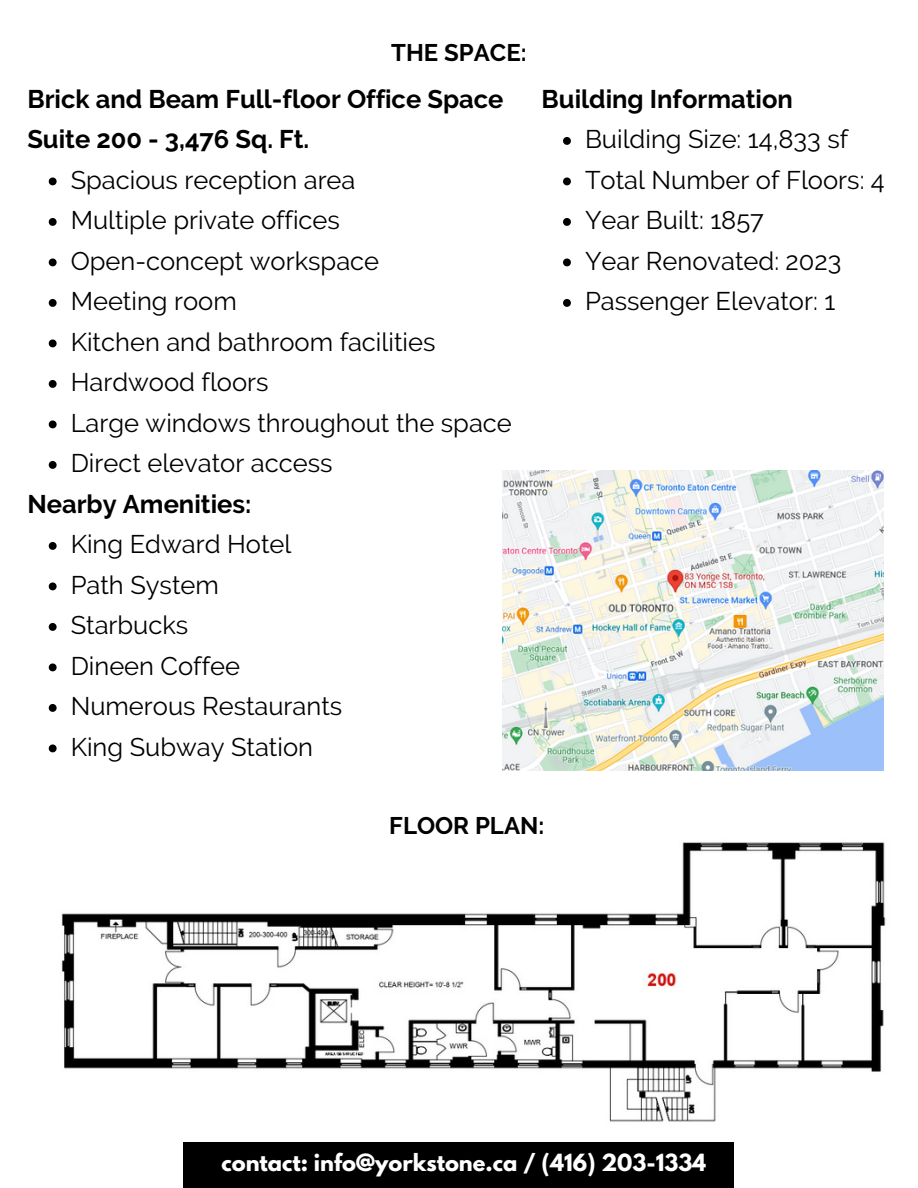
<style>
.page{position:relative;width:918px;height:1188px;background:#fff}
.page>*{position:absolute;margin:0;border:0;box-sizing:border-box;transform-origin:0 0}
.t1{font:25.5px "Raleway";color:#000}
.t2{font:700 25.5px/40.5px "Raleway";color:#000}
.t3{font:700 24px "Raleway";color:#000}
.t4{font:700 21px "League Spartan";color:#fff}
</style>
<div class="page">
<div style="left:184px;top:1142px;width:550px;height:46px;background:#000"></div>
<img style="left:61px;top:842px;width:825px;height:280px">
<img style="left:502px;top:471px;width:382px;height:299px">
<svg style="left:49px;top:177px;width:8px;height:8px"></svg>
<svg style="left:49px;top:218px;width:8px;height:8px"></svg>
<svg style="left:49px;top:258px;width:8px;height:8px"></svg>
<svg style="left:49px;top:299px;width:8px;height:8px"></svg>
<svg style="left:49px;top:339px;width:8px;height:8px"></svg>
<svg style="left:49px;top:380px;width:8px;height:8px"></svg>
<svg style="left:49px;top:420px;width:8px;height:8px"></svg>
<svg style="left:49px;top:461px;width:8px;height:8px"></svg>
<svg style="left:49px;top:542px;width:8px;height:8px"></svg>
<svg style="left:49px;top:582px;width:8px;height:8px"></svg>
<svg style="left:49px;top:623px;width:8px;height:8px"></svg>
<svg style="left:49px;top:663px;width:8px;height:8px"></svg>
<svg style="left:49px;top:704px;width:8px;height:8px"></svg>
<svg style="left:49px;top:744px;width:8px;height:8px"></svg>
<svg style="left:563px;top:137px;width:8px;height:8px"></svg>
<svg style="left:563px;top:177px;width:8px;height:8px"></svg>
<svg style="left:563px;top:218px;width:8px;height:8px"></svg>
<svg style="left:563px;top:258px;width:8px;height:8px"></svg>
<svg style="left:563px;top:299px;width:8px;height:8px"></svg>
<p class="t3" style="left:391px;top:38px;width:137px">THE SPACE:</p>
<p class="t2" style="left:27px;top:78px;width:478px">Brick and Beam Full-floor Office Space<br>Suite 200 - 3,476 Sq. Ft.</p>
<p class="t1" style="left:71px;top:165px;width:286px">Spacious reception area</p>
<p class="t1" style="left:71px;top:205px;width:271px">Multiple private offices</p>
<p class="t1" style="left:71px;top:246px;width:310px">Open-concept workspace</p>
<p class="t1" style="left:71px;top:286px;width:168px">Meeting room</p>
<p class="t1" style="left:71px;top:327px;width:366px">Kitchen and bathroom facilities</p>
<p class="t1" style="left:71px;top:367px;width:199px">Hardwood floors</p>
<p class="t1" style="left:71px;top:408px;width:443px">Large windows throughout the space</p>
<h2 class="t1" style="left:71px;top:448px;width:263px">Direct elevator access</h2>
<p class="t2" style="left:27px;top:483px;width:226px">Nearby Amenities:</p>
<p class="t1" style="left:71px;top:529px;width:222px">King Edward Hotel</p>
<p class="t1" style="left:71px;top:570px;width:150px">Path System</p>
<p class="t1" style="left:71px;top:610px;width:119px">Starbucks</p>
<p class="t1" style="left:71px;top:651px;width:171px">Dineen Coffee</p>
<p class="t1" style="left:71px;top:691px;width:273px">Numerous Restaurants</p>
<h2 class="t1" style="left:71px;top:732px;width:244px">King Subway Station</h2>
<p class="t2" style="left:542px;top:78px;width:253px">Building Information</p>
<p class="t1" style="left:585px;top:124px;width:265px">Building Size: 14,833 sf</p>
<p class="t1" style="left:585px;top:165px;width:301px">Total Number of Floors: 4</p>
<h1 class="t1" style="left:585px;top:205px;width:180px">Year Built: 1857</h1>
<p class="t1" style="left:585px;top:246px;width:258px">Year Renovated: 2023</p>
<p class="t1" style="left:585px;top:286px;width:252px">Passenger Elevator: 1</p>
<p class="t3" style="left:389px;top:811px;width:157px">FLOOR PLAN:</p>
<p class="t4" style="left:222px;top:1152px;width:486px">contact: info@yorkstone.ca / (416) 203-1334</p>
</div>
